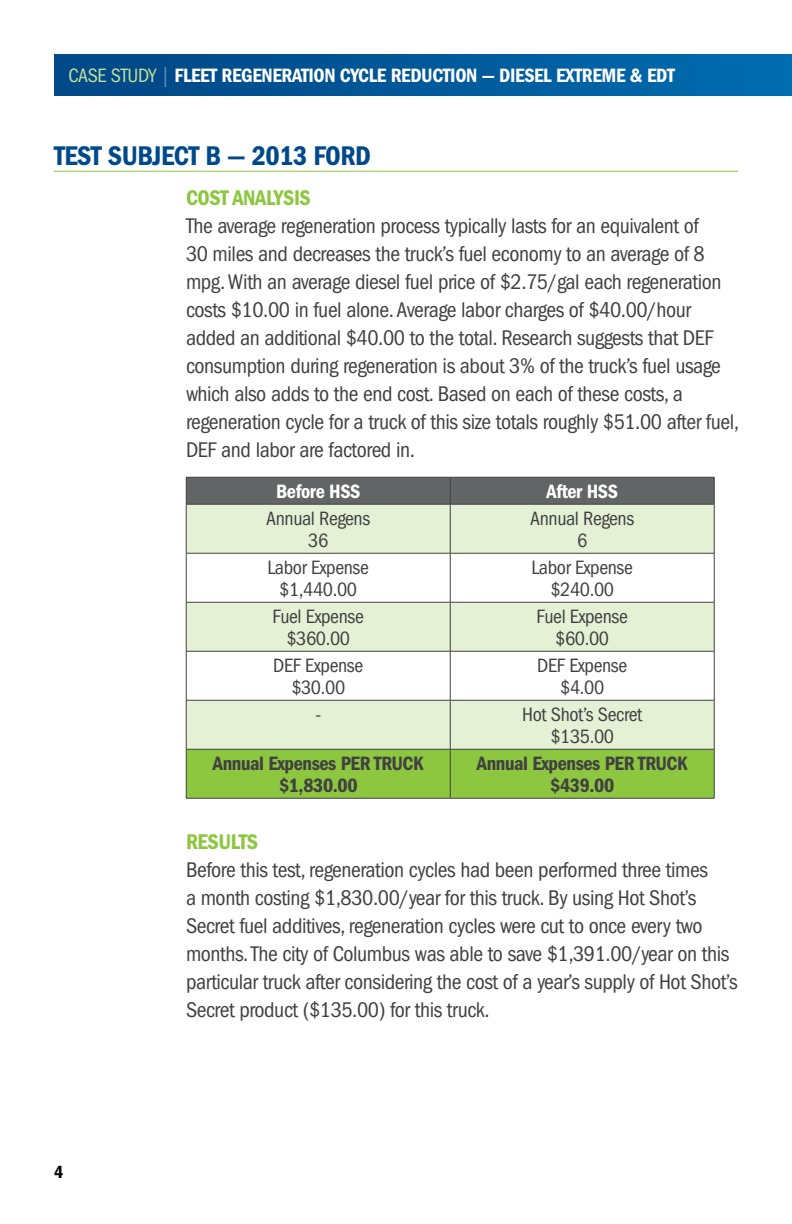
<style>
.page{position:relative;width:792px;height:1224px;background:#fff}
.page>*{position:absolute;margin:0;border:0;box-sizing:border-box;transform-origin:0 0}
.t1{font:600 condensed 28px "Franklin Gothic";letter-spacing:-.02em;color:#004a89}
.t2{font:condensed 22px/28px "Franklin Gothic";letter-spacing:-.02em;color:#414042}
.t3{font:600 condensed 22px "Franklin Gothic";letter-spacing:-.02em;color:#8dc63f}
.t4{font:condensed 20px/22px "Franklin Gothic";letter-spacing:-.02em;color:#414042;text-align:center}
.t5{font:600 condensed 20px "Franklin Gothic";letter-spacing:-.02em;color:#fff}
.t6{font:600 condensed 20px/22px "Franklin Gothic";letter-spacing:-.02em;color:#414042;text-align:center}
.t7{font:600 condensed 18px "Franklin Gothic";color:#000}
.s1{font-weight:400;color:#c4df9b}
.s2{font-weight:400;color:#728bb9}
</style>
<div class="page">
<svg style="left:54px;top:54px;width:738px;height:42px;background:#005999"></svg>
<hr style="left:54px;top:171px;width:684px;height:1px;background:#8dc63f">
<svg style="left:187px;top:505px;width:527px;height:244px;fill:#e5f1d4"></svg>
<div style="left:187px;top:750px;width:527px;height:48px;background:#8dc63f"></div>
<svg style="left:186px;top:477px;width:529px;height:27px;background:#616264"></svg>
<hr style="left:186px;top:504px;width:264px;height:1px;background:#414042">
<hr style="left:186px;top:504px;width:1px;height:49px;background:#414042">
<hr style="left:450px;top:504px;width:264px;height:1px;background:#414042">
<hr style="left:450px;top:504px;width:1px;height:49px;background:#414042">
<hr style="left:714px;top:504px;width:1px;height:49px;background:#414042">
<hr style="left:186px;top:553px;width:264px;height:1px;background:#414042">
<hr style="left:186px;top:554px;width:1px;height:48px;background:#414042">
<hr style="left:450px;top:553px;width:264px;height:1px;background:#414042">
<hr style="left:450px;top:554px;width:1px;height:48px;background:#414042">
<hr style="left:714px;top:554px;width:1px;height:48px;background:#414042">
<hr style="left:186px;top:602px;width:264px;height:1px;background:#414042">
<hr style="left:186px;top:602px;width:1px;height:49px;background:#414042">
<hr style="left:450px;top:602px;width:264px;height:1px;background:#414042">
<hr style="left:450px;top:602px;width:1px;height:49px;background:#414042">
<hr style="left:714px;top:602px;width:1px;height:49px;background:#414042">
<hr style="left:186px;top:651px;width:264px;height:1px;background:#414042">
<hr style="left:186px;top:652px;width:1px;height:48px;background:#414042">
<hr style="left:450px;top:651px;width:264px;height:1px;background:#414042">
<hr style="left:450px;top:652px;width:1px;height:48px;background:#414042">
<hr style="left:714px;top:652px;width:1px;height:48px;background:#414042">
<hr style="left:186px;top:700px;width:264px;height:1px;background:#414042">
<hr style="left:186px;top:700px;width:1px;height:49px;background:#414042">
<hr style="left:450px;top:700px;width:264px;height:1px;background:#414042">
<hr style="left:450px;top:700px;width:1px;height:49px;background:#414042">
<hr style="left:714px;top:700px;width:1px;height:49px;background:#414042">
<hr style="left:186px;top:749px;width:264px;height:1px;background:#414042">
<hr style="left:186px;top:750px;width:1px;height:48px;background:#414042">
<hr style="left:450px;top:749px;width:264px;height:1px;background:#414042">
<hr style="left:450px;top:750px;width:1px;height:48px;background:#414042">
<hr style="left:714px;top:750px;width:1px;height:48px;background:#414042">
<hr style="left:186px;top:798px;width:264px;height:1px;background:#414042">
<hr style="left:450px;top:798px;width:264px;height:1px;background:#414042">
<p class="t5" style="left:68px;top:64px;width:608px"><span class="s1">CASE STUDY</span> <span class="s2">|</span> FLEET REGENERATION CYCLE REDUCTION — DIESEL EXTREME &amp; EDT</p>
<p class="t1" style="left:54px;top:140px;width:318px">TEST SUBJECT B — 2013 FORD</p>
<p class="t3" style="left:186px;top:185px;width:126px">COST ANALYSIS</p>
<p class="t2" style="left:186px;top:212px;width:555px">The average regeneration process typically lasts for an equivalent of<br>30 miles and decreases the truck’s fuel economy to an average of 8 mpg. With an average diesel fuel price of $2.75/gal each regeneration costs $10.00 in fuel alone. Average labor charges of $40.00/hour added an additional $40.00 to the total. Research suggests that DEF consumption during regeneration is about 3% of the truck’s fuel usage which also adds to the end cost. Based on each of these costs, a regeneration cycle for a truck of this size totals roughly $51.00 after fuel, DEF and labor are factored in.</p>
<p class="t5" style="left:276px;top:480px;width:86px">Before HSS</p>
<p class="t5" style="left:547px;top:480px;width:73px">After HSS</p>
<p class="t4" style="left:266px;top:508px;width:105px">Annual Regens<br>36</p>
<p class="t4" style="left:530px;top:508px;width:105px">Annual Regens<br>6</p>
<p class="t4" style="left:268px;top:557px;width:103px">Labor Expense $1,440.00</p>
<p class="t4" style="left:532px;top:557px;width:103px">Labor Expense $240.00</p>
<p class="t4" style="left:273px;top:606px;width:93px">Fuel Expense $360.00</p>
<p class="t4" style="left:537px;top:606px;width:93px">Fuel Expense $60.00</p>
<p class="t4" style="left:273px;top:655px;width:91px">DEF Expense $30.00</p>
<p class="t4" style="left:537px;top:655px;width:91px">DEF Expense $4.00</p>
<p class="t4" style="left:315px;top:704px;width:7px">-</p>
<p class="t4" style="left:522px;top:704px;width:121px">Hot Shot’s Secret $135.00</p>
<p class="t6" style="left:213px;top:753px;width:212px">Annual Expenses PER TRUCK $1,830.00</p>
<p class="t6" style="left:477px;top:753px;width:212px">Annual Expenses PER TRUCK $439.00</p>
<p class="t3" style="left:186px;top:829px;width:74px">RESULTS</p>
<p class="t2" style="left:186px;top:855px;width:553px">Before this test, regeneration cycles had been performed three times<br>a month costing $1,830.00/year for this truck. By using Hot Shot’s Secret fuel additives, regeneration cycles were cut to once every two months. The city of Columbus was able to save $1,391.00/year on this particular truck after considering the cost of a year’s supply of Hot Shot’s Secret product ($135.00) for this truck.</p>
<p class="t7" style="left:54px;top:1161px;width:11px">4</p>
</div>
